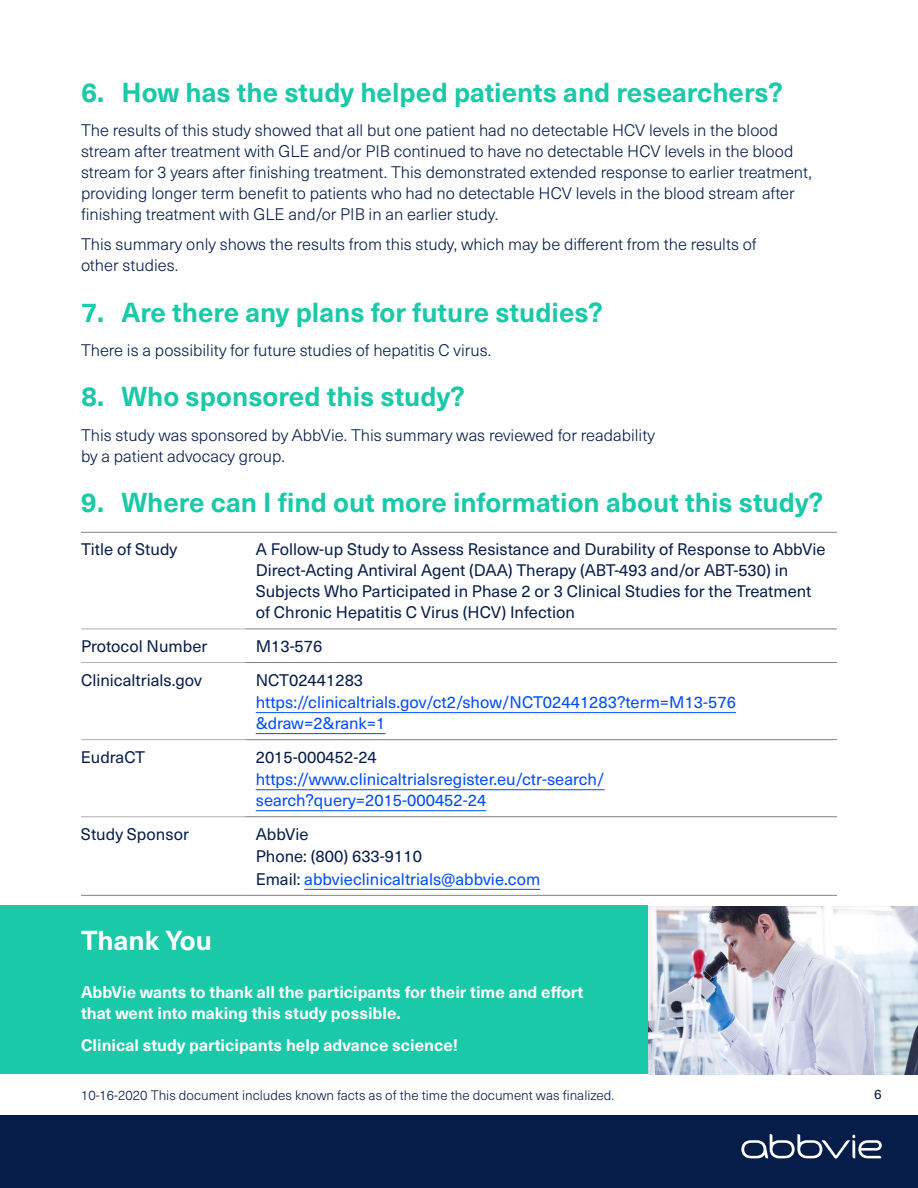
<style>
.page{position:relative;width:918px;height:1188px;background:#fff}
.page>*{position:absolute;margin:0;border:0;box-sizing:border-box;transform-origin:0 0}
.t1{font:700 27px "Neue Haas Unica Pro";color:#1ac9a8}
.t2{font:700 27px "Neue Haas Unica Pro";color:#fff}
.t3{font:300 16.5px/21px "Neue Haas Unica Pro";color:#071d49}
.t4{font:16.5px/21px "Neue Haas Unica Pro";color:#071d49}
.t5{font:16.5px/21px "Neue Haas Unica Pro";color:#004bff}
.t6{font:700 16.5px/21px "Neue Haas Unica Pro";color:#fff}
.t7{font:300 13.5px "Neue Haas Unica Pro";color:#071d49}
.t8{font:13.5px "Neue Haas Unica Pro";color:#071d49}
.s1{color:#004bff}
</style>
<div class="page">
<img style="left:648px;top:906px;width:270px;height:168px">
<div style="left:0;top:1115px;width:918px;height:73px;background:#071d49"></div>
<div style="left:0;top:906px;width:648px;height:168px;background:#1ac9a8"></div>
<hr style="left:81px;top:532px;width:164px;height:1px;background:#808285">
<hr style="left:245px;top:532px;width:592px;height:1px;background:#808285">
<hr style="left:245px;top:629px;width:592px;height:1px;background:#808285">
<hr style="left:245px;top:662px;width:592px;height:1px;background:#808285">
<hr style="left:245px;top:739px;width:592px;height:1px;background:#808285">
<hr style="left:245px;top:816px;width:592px;height:1px;background:#808285">
<hr style="left:81px;top:895px;width:164px;height:1px;background:#808285">
<hr style="left:245px;top:895px;width:592px;height:1px;background:#808285">
<hr style="left:81px;top:629px;width:164px;height:1px;background:#afb1b4">
<hr style="left:81px;top:662px;width:164px;height:1px;background:#afb1b4">
<hr style="left:81px;top:739px;width:164px;height:1px;background:#afb1b4">
<hr style="left:81px;top:816px;width:164px;height:1px;background:#afb1b4">
<hr style="left:256px;top:712px;width:480px;height:1px;background:#004bff">
<hr style="left:256px;top:733px;width:129px;height:1px;background:#004bff">
<hr style="left:256px;top:789px;width:349px;height:1px;background:#004bff">
<hr style="left:256px;top:810px;width:230px;height:1px;background:#004bff">
<hr style="left:304px;top:889px;width:236px;height:1px;background:#004bff">
<svg style="left:741px;top:1134px;width:141px;height:25px"></svg>
<h1 class="t1" style="left:81px;top:76px;width:703px">6. How has the study helped patients and researchers?</h1>
<p class="t3" style="left:81px;top:120px;width:732px">The results of this study showed that all but one patient had no detectable HCV levels in the blood stream after treatment with GLE and/or PIB continued to have no detectable HCV levels in the blood stream for 3 years after finishing treatment. This demonstrated extended response to earlier treatment, providing longer term benefit to patients who had no detectable HCV levels in the blood stream after finishing treatment with GLE and/or PIB in an earlier study.</p>
<p class="t3" style="left:81px;top:234px;width:677px">This summary only shows the results from this study, which may be different from the results of other studies.</p>
<h1 class="t1" style="left:81px;top:295px;width:524px">7. Are there any plans for future studies?</h1>
<p class="t3" style="left:81px;top:340px;width:412px">There is a possibility for future studies of hepatitis C virus.</p>
<h1 class="t1" style="left:81px;top:380px;width:386px">8. Who sponsored this study?</h1>
<p class="t3" style="left:81px;top:425px;width:576px">This study was sponsored by AbbVie. This summary was reviewed for readability by a patient advocacy group.</p>
<h1 class="t1" style="left:81px;top:486px;width:744px">9. Where can I find out more information about this study?</h1>
<p class="t4" style="left:81px;top:539px;width:98px">Title of Study</p>
<p class="t4" style="left:256px;top:539px;width:571px">A Follow-up Study to Assess Resistance and Durability of Response to AbbVie Direct-Acting Antiviral Agent (DAA) Therapy (ABT-493 and/or ABT-530) in Subjects Who Participated in Phase 2 or 3 Clinical Studies for the Treatment of Chronic Hepatitis C Virus (HCV) Infection</p>
<p class="t4" style="left:81px;top:636px;width:128px">Protocol Number</p>
<p class="t4" style="left:256px;top:636px;width:68px">M13-576</p>
<p class="t4" style="left:81px;top:670px;width:122px">Clinicaltrials.gov</p>
<p class="t4" style="left:256px;top:670px;width:109px">NCT02441283</p>
<p class="t5" style="left:256px;top:692px;width:482px">https://clinicaltrials.gov/ct2/show/NCT02441283?term=M13-576 &amp;draw=2&amp;rank=1</p>
<p class="t4" style="left:81px;top:747px;width:66px">EudraCT</p>
<p class="t4" style="left:256px;top:747px;width:123px">2015-000452-24</p>
<p class="t5" style="left:256px;top:769px;width:350px">https://www.clinicaltrialsregister.eu/ctr-search/ search?query=2015-000452-24</p>
<p class="t4" style="left:81px;top:824px;width:110px">Study Sponsor</p>
<p class="t4" style="left:256px;top:823px;width:286px;line-height:22.5px">AbbVie<br>Phone: (800) 633-9110<br>Email: <span class="s1">abbvieclinicaltrials@abbvie.com</span></p>
<h1 class="t2" style="left:81px;top:924px;width:132px">Thank You</h1>
<p class="t6" style="left:81px;top:982px;width:504px">AbbVie wants to thank all the participants for their time and effort that went into making this study possible.</p>
<p class="t6" style="left:81px;top:1035px;width:379px">Clinical study participants help advance science!</p>
<p class="t7" style="left:81px;top:1087px;width:535px">10-16-2020 This document includes known facts as of the time the document was finalized.</p>
<p class="t8" style="left:874px;top:1086px;width:9px">6</p>
</div>
